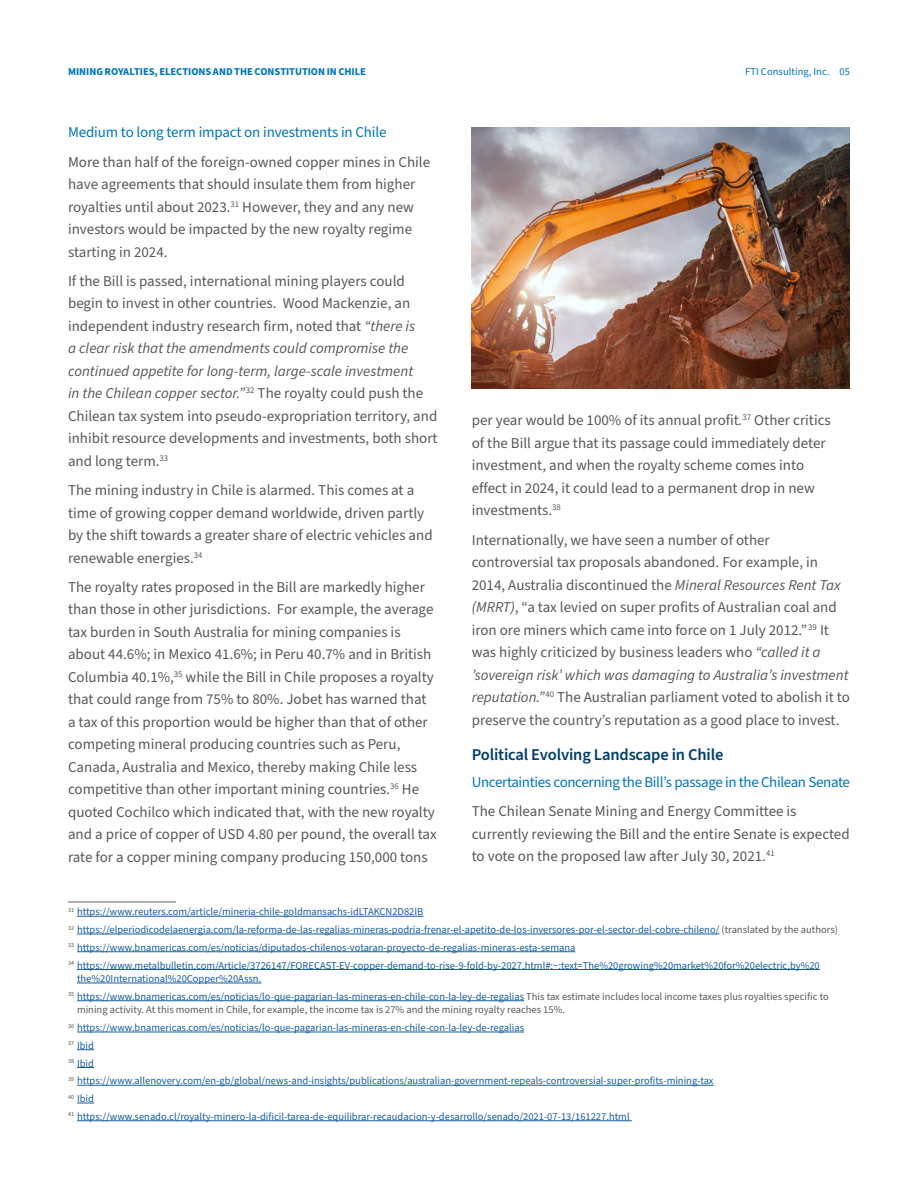
<style>
.page{position:relative;width:918px;height:1188px;background:#fff}
.page>*{position:absolute;margin:0;border:0;box-sizing:border-box;transform-origin:0 0}
.Subhead_L1_-_MAIN{font:600 16.5px "Source Sans Pro";letter-spacing:-.01em;color:#003e69}
.Body_Copy{font:15px/22.5px "Source Sans Pro";color:#57585a}
.Subhead_L2{font:15px "Source Sans Pro";letter-spacing:-.025em;color:#0075b6}
.Footnote{font:10.5px/13.5px "Source Sans Pro";color:#175d9e}
.Footnote-2{font:10.5px/13.5px "Source Sans Pro";color:#58595b}
.t1{font:700 10.5px "Source Sans Pro";letter-spacing:-.005em;color:#0075b6}
.t2{font:10.5px "Source Sans Pro";letter-spacing:.005em;color:#0075b6}
.s1{font-style:italic}
.s2{color:#58595b}
.s3{color:#175d9e}
</style>
<div class="page">
<hr style="left:68px;top:901px;width:108px;height:2px;background:#939598">
<hr style="left:77px;top:916px;width:346px;height:1px;background:#175d9e">
<hr style="left:77px;top:934px;width:642px;height:1px;background:#175d9e">
<hr style="left:77px;top:951px;width:498px;height:1px;background:#175d9e">
<hr style="left:77px;top:969px;width:743px;height:1px;background:#175d9e">
<hr style="left:77px;top:983px;width:184px;height:1px;background:#175d9e">
<hr style="left:77px;top:1000px;width:447px;height:1px;background:#175d9e">
<hr style="left:77px;top:1032px;width:447px;height:1px;background:#175d9e">
<svg style="left:77px;top:1049px;width:17px;height:1px"></svg>
<svg style="left:77px;top:1067px;width:17px;height:1px"></svg>
<hr style="left:77px;top:1085px;width:637px;height:1px;background:#175d9e">
<svg style="left:77px;top:1103px;width:17px;height:1px"></svg>
<hr style="left:77px;top:1120px;width:555px;height:1px;background:#175d9e">
<img style="left:472px;top:127px;width:378px;height:261px">
<p class="t1" style="left:68px;top:64px;width:58px">MINING ROYALTIE</p>
<p class="t1" style="left:149px;top:64px;width:19px">S, ELECTI</p>
<p class="t1" style="left:191px;top:64px;width:162px">ONS ANDTHE CONSTIT UTI ON IN CHILE</p>
<p class="t2" style="left:745px;top:64px;width:106px">FTI Consulting, Inc. 05</p>
<p class="Subhead_L2" style="left:68px;top:122px;width:320px">Medium to long term impact on investments in Chile</p>
<p class="Body_Copy" style="left:68px;top:151px;width:364px">More than half of the foreign-owned copper mines in Chile have agreements that should insulate them from higher royalties until about 2023.<sup>31</sup> However, they and any new investors would be impacted by the new royalty regime starting in 2024.</p>
<p class="Body_Copy" style="left:68px;top:270px;width:371px">If the Bill is passed, international mining players could begin to invest in other countries. Wood Mackenzie, an independent industry research firm, noted that <span class="s1">“there is<br>a clear risk that the amendments could compromise the continued appetite for long-term, large-scale investment<br>in the Chilean copper sector.”</span> <sup>32</sup> The royalty could push the Chilean tax system into pseudo-expropriation territory, and inhibit resource developments and investments, both short and long term.<sup>33</sup></p>
<p class="Body_Copy" style="left:68px;top:479px;width:366px">The mining industry in Chile is alarmed. This comes at a time of growing copper demand worldwide, driven partly by the shift towards a greater share of electric vehicles and renewable energies.<sup>34</sup></p>
<p class="Body_Copy" style="left:68px;top:576px;width:370px">The royalty rates proposed in the Bill are markedly higher than those in other jurisdictions. For example, the average tax burden in South Australia for mining companies is about 44.6%; in Mexico 41.6%; in Peru 40.7% and in British Columbia 40.1%,<sup>35</sup> while the Bill in Chile proposes a royalty that could range from 75% to 80%. Jobet has warned that a tax of this proportion would be higher than that of other competing mineral producing countries such as Peru, Canada, Australia and Mexico, thereby making Chile less competitive than other important mining countries.<sup>36</sup> He quoted Cochilco which indicated that, with the new royalty and a price of copper of USD 4.80 per pound, the overall tax rate for a copper mining company producing 150,000 tons</p>
<p class="Body_Copy" style="left:472px;top:410px;width:361px">per year would be 100% of its annual profit<span class="s1">.</span><sup>37</sup> Other critics of the Bill argue that its passage could immediately deter investment, and when the royalty scheme comes into effect in 2024, it could lead to a permanent drop in new investments.<sup>38</sup></p>
<p class="Body_Copy" style="left:472px;top:529px;width:380px">Internationally, we have seen a number of other controversial tax proposals abandoned. For example, in 2014, Australia discontinued the <span class="s1">Mineral Resources Rent Tax (MRRT)</span>, “a tax levied on super profits of Australian coal and iron ore miners which came into force on 1 July 2012.” <sup>39</sup> It was highly criticized by business leaders who <span class="s1">“called it a ’sovereign risk’ which was damaging to Australia’s investment reputation.”</span> <sup>40</sup> The Australian parliament voted to abolish it to preserve the country’s reputation as a good place to invest.</p>
<p class="Subhead_L1_-_MAIN" style="left:472px;top:744px;width:253px">Political Evolving Landscape in Chile</p>
<p class="Subhead_L2" style="left:472px;top:772px;width:380px">Uncertainties concerning the Bill’s passage in the Chilean Senate</p>
<p class="Body_Copy" style="left:472px;top:801px;width:379px">The Chilean Senate Mining and Energy Committee is currently reviewing the Bill and the entire Senate is expected to vote on the proposed law after July 30, 2021.<sup>41</sup></p>
<p class="Footnote" style="left:68px;top:906px;width:357px"><sup>31</sup> https://www.reuters.com/article/mineria-chile-goldmansachs-idLTAKCN2D82IB</p>
<p class="Footnote" style="left:68px;top:923px;width:772px"><sup>32</sup> https://elperiodicodelaenergia.com/la-reforma-de-las-regalias-mineras-podria-frenar-el-apetito-de-los-inversores-por-el-sector-del-cobre-chileno/ <span class="s2">(translated by the authors)</span></p>
<p class="Footnote" style="left:68px;top:941px;width:509px"><sup>33</sup> https://www.bnamericas.com/es/noticias/diputados-chilenos-votaran-proyecto-de-regalias-mineras-esta-semana</p>
<p class="Footnote" style="left:77px;top:959px;width:744px;text-indent:-9px"><sup>34</sup> https://www.metalbulletin.com/Article/3726147/FORECAST-EV-copper-demand-to-rise-9-fold-by-2027.html#:~:text=The%20growing%20market%20for%20electric,by%20 the%20International%20Copper%20Assn.</p>
<p class="Footnote-2" style="left:77px;top:990px;width:753px;text-indent:-9px"><sup>35</sup> <span class="s3">https://www.bnamericas.com/es/noticias/lo-que-pagarian-las-mineras-en-chile-con-la-ley-de-regalias</span> This tax estimate includes local income taxes plus royalties specific to mining activity. At this moment in Chile, for example, the income tax is 27% and the mining royalty reaches 15%.</p>
<p class="Footnote" style="left:68px;top:1021px;width:458px"><sup>36</sup> https://www.bnamericas.com/es/noticias/lo-que-pagarian-las-mineras-en-chile-con-la-ley-de-regalias</p>
<p class="Footnote" style="left:68px;top:1039px;width:27px"><sup>37</sup> Ibid</p>
<p class="Footnote" style="left:68px;top:1057px;width:27px"><sup>38</sup> Ibid</p>
<p class="Footnote" style="left:68px;top:1075px;width:647px"><sup>39</sup> https://www.allenovery.com/en-gb/global/news-and-insights/publications/australian-government-repeals-controversial-super-profits-mining-tax</p>
<p class="Footnote" style="left:68px;top:1092px;width:27px"><sup>40</sup> Ibid</p>
<p class="Footnote" style="left:68px;top:1110px;width:563px"><sup>41</sup> https://www.senado.cl/royalty-minero-la-dificil-tarea-de-equilibrar-recaudacion-y-desarrollo/senado/2021-07-13/161227.html</p>
</div>
